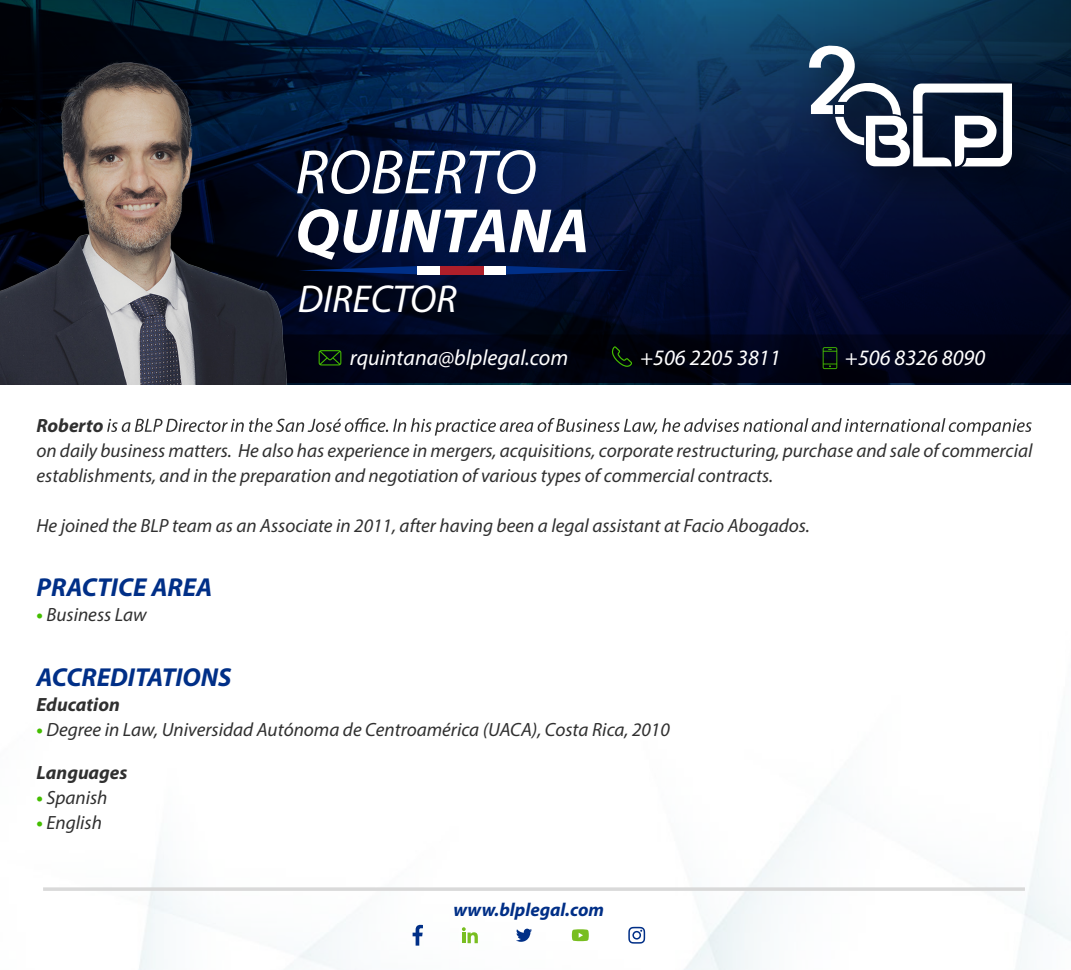
<style>
.page{position:relative;width:1071px;height:970px;background:#fff}
.page>*{position:absolute;margin:0;border:0;box-sizing:border-box;transform-origin:0 0}
.t1{font:italic 700 63px "Myriad Pro";color:#fff}
.t2{font:italic 63px "Myriad Pro";color:#fff}
.t3{font:italic 39.02px "Myriad Pro";color:#fff}
.t4{font:italic 700 26.07px "Myriad Pro";color:#002f87}
.t5{font:italic 22.05px "Myriad Pro";color:#fff}
.t6{font:italic 19.25px/25px "Myriad Pro";color:#303030}
.t7{font:italic 700 19.25px "Myriad Pro";color:#303030}
.t8{font:italic 700 18.72px "Myriad Pro";color:#002f87}
.s1{font-weight:700;font-style:normal;color:#44be00}
</style>
<div class="page">
<svg style="left:0;top:0;width:1071px;height:22px;background:#094364"></svg>
<img style="left:0;top:22px;width:1071px;height:947px">
<svg style="left:319px;top:350px;width:22px;height:15px"></svg>
<svg style="left:612px;top:346px;width:20px;height:21px"></svg>
<svg style="left:506px;top:266px;width:122px;height:8px"></svg>
<svg style="left:299px;top:266px;width:118px;height:8px"></svg>
<div style="left:484px;top:266px;width:22px;height:8px;background:#fff"></div>
<div style="left:440px;top:266px;width:44px;height:8px;background:#ae1f2a"></div>
<div style="left:417px;top:266px;width:23px;height:8px;background:#fff"></div>
<svg style="left:823px;top:347px;width:14px;height:22px"></svg>
<hr style="left:43px;top:887px;width:982px;height:3px;background:#d9d9d9">
<svg style="left:462px;top:927px;width:16px;height:16px"></svg>
<svg style="left:413px;top:924px;width:10px;height:21px"></svg>
<svg style="left:516px;top:928px;width:16px;height:13px"></svg>
<svg style="left:572px;top:929px;width:17px;height:12px"></svg>
<svg style="left:628px;top:926px;width:17px;height:17px"></svg>
<svg style="left:107px;top:418px;width:925px;height:17px"></svg>
<img style="left:0;top:59px;width:289px;height:325px">
<img style="left:777px;top:14px;width:294px;height:217px">
<svg style="left:809px;top:44px;width:203px;height:122px"></svg>
<div style="left:835px;top:105px;width:9px;height:9px;background:#fff"></div>
<h1 class="t2" style="left:295px;top:133px;width:243px">ROBERTO</h1>
<h1 class="t1" style="left:295px;top:190px;width:296px">QUINTANA</h1>
<h2 class="t3" style="left:298px;top:275px;width:160px">DIRECTOR</h2>
<p class="t5" style="left:350px;top:344px;width:220px">rquintana@blplegal.com</p>
<p class="t5" style="left:640px;top:344px;width:142px">+506 2205 3811</p>
<p class="t5" style="left:845px;top:344px;width:142px">+506 8326 8090</p>
<p class="t7" style="left:36px;top:412px;width:69px">Roberto</p>
<p class="t6" style="left:36px;top:437px;width:998px">on daily business matters. He also has experience in mergers, acquisitions, corporate restructuring, purchase and sale of commercial establishments, and in the preparation and negotiation of various types of commercial contracts.</p>
<p class="t6" style="left:37px;top:512px;width:775px">He joined the BLP team as an Associate in 2011, after having been a legal assistant at Facio Abogados.</p>
<h3 class="t4" style="left:36px;top:570px;width:177px">PRACTICE AREA</h3>
<p class="t6" style="left:36px;top:602px;width:112px"><span class="s1">•</span> Business Law</p>
<h3 class="t4" style="left:36px;top:660px;width:197px">ACCREDITATIONS</h3>
<p class="t7" style="left:36px;top:691px;width:85px">Education</p>
<p class="t6" style="left:36px;top:716px;width:635px"><span class="s1">•</span> Degree in Law, Universidad Autónoma de Centroamérica (UACA), Costa Rica, 2010</p>
<p class="t7" style="left:37px;top:759px;width:93px">Languages</p>
<p class="t6" style="left:37px;top:784px;width:73px"><span class="s1">•</span> Spanish</p>
<p class="t6" style="left:37px;top:809px;width:67px"><span class="s1">•</span> English</p>
<p class="t8" style="left:454px;top:897px;width:152px">www.blplegal.com</p>
</div>
